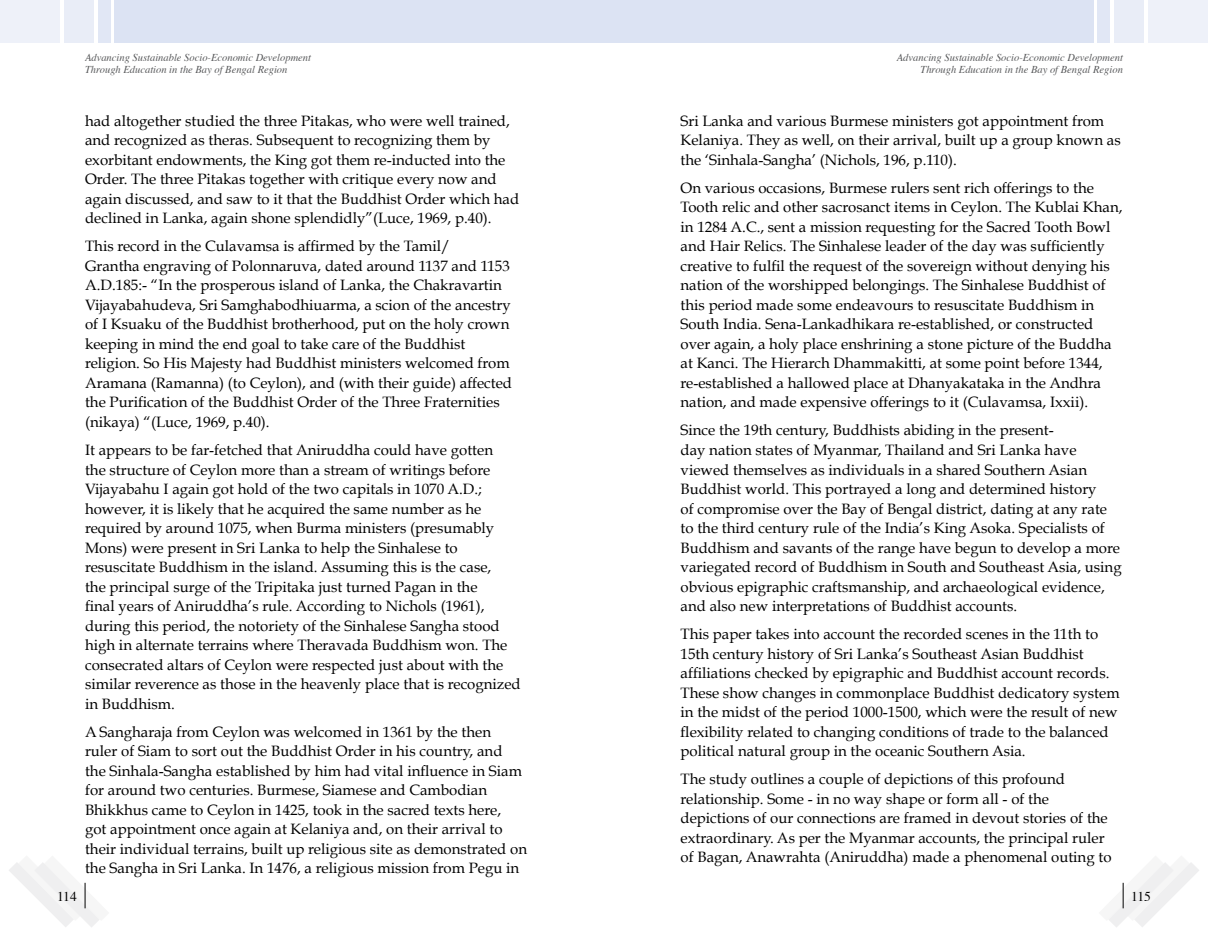
<style>
.page{position:relative;width:1208px;height:936px;background:#fff}
.page>*{position:absolute;margin:0;border:0;box-sizing:border-box;transform-origin:0 0}
.t1{font:15px/19.5px "Book Antiqua";color:#000}
.t2{font:13.5px "Times";letter-spacing:-.02em;color:#000}
.t3{font:italic 10.5px/12px "Times";color:#58595b;text-align:right}
</style>
<div class="page">
<div style="left:115px;top:0;width:489px;height:43px;background:#dce3f3"></div>
<div style="left:0;top:0;width:59px;height:43px;background:#eef1f9"></div>
<div style="left:64px;top:0;width:29px;height:43px;background:#e9edf7"></div>
<div style="left:98px;top:0;width:12px;height:43px;background:#e1e7f5"></div>
<div style="left:604px;top:0;width:489px;height:43px;background:#dce3f3"></div>
<div style="left:1148px;top:0;width:60px;height:43px;background:#eef1f9"></div>
<div style="left:1114px;top:0;width:30px;height:43px;background:#e9edf7"></div>
<div style="left:1097px;top:0;width:13px;height:43px;background:#e1e7f5"></div>
<svg style="left:9px;top:863px;width:90px;height:64px"></svg>
<svg style="left:1109px;top:863px;width:90px;height:64px"></svg>
<p class="t3" style="left:85px;top:51px;width:228px;text-align:left">Advancing Sustainable Socio-Economic Development<br>Through Education in the Bay of Bengal Region</p>
<p class="t2" style="left:57px;top:883px;width:21px">114</p>
<p class="t1" style="left:85px;top:111px;width:436px">had altogether studied the three Pitakas, who were well trained, and recognized as theras. Subsequent to recognizing them by exorbitant endowments, the King got them re-inducted into the Order. The three Pitakas together with critique every now and again discussed, and saw to it that the Buddhist Order which had declined in Lanka, again shone splendidly”(Luce, 1969, p.40).</p>
<p class="t1" style="left:85px;top:236px;width:428px">This record in the Culavamsa is affirmed by the Tamil/<br>Grantha engraving of Polonnaruva, dated around 1137 and 1153<br>A.D.185:- “In the prosperous island of Lanka, the Chakravartin Vijayabahudeva, Sri Samghabodhiuarma, a scion of the ancestry of I Ksuaku of the Buddhist brotherhood, put on the holy crown keeping in mind the end goal to take care of the Buddhist religion. So His Majesty had Buddhist ministers welcomed from Aramana (Ramanna) (to Ceylon), and (with their guide) affected the Purification of the Buddhist Order of the Three Fraternities (nikaya) “(Luce, 1969, p.40).</p>
<p class="t1" style="left:85px;top:440px;width:437px">It appears to be far-fetched that Aniruddha could have gotten<br>the structure of Ceylon more than a stream of writings before Vijayabahu I again got hold of the two capitals in 1070 A.D.; however, it is likely that he acquired the same number as he required by around 1075, when Burma ministers (presumably Mons) were present in Sri Lanka to help the Sinhalese to resuscitate Buddhism in the island. Assuming this is the case,<br>the principal surge of the Tripitaka just turned Pagan in the<br>final years of Aniruddha’s rule. According to Nichols (1961), during this period, the notoriety of the Sinhalese Sangha stood high in alternate terrains where Theravada Buddhism won. The consecrated altars of Ceylon were respected just about with the similar reverence as those in the heavenly place that is recognized in Buddhism.</p>
<p class="t1" style="left:85px;top:721px;width:443px">A Sangharaja from Ceylon was welcomed in 1361 by the then ruler of Siam to sort out the Buddhist Order in his country, and<br>the Sinhala-Sangha established by him had vital influence in Siam for around two centuries. Burmese, Siamese and Cambodian Bhikkhus came to Ceylon in 1425, took in the sacred texts here,<br>got appointment once again at Kelaniya and, on their arrival to their individual terrains, built up religious site as demonstrated on the Sangha in Sri Lanka. In 1476, a religious mission from Pegu in</p>
<p class="t3" style="left:897px;top:51px;width:228px">Advancing Sustainable Socio-Economic Development<br>Through Education in the Bay of Bengal Region</p>
<p class="t1" style="left:680px;top:111px;width:442px">Sri Lanka and various Burmese ministers got appointment from<br>Kelaniya. They as well, on their arrival, built up a group known as the ‘Sinhala-Sangha’ (Nichols, 196, p.110).</p>
<p class="t1" style="left:680px;top:178px;width:443px">On various occasions, Burmese rulers sent rich offerings to the Tooth relic and other sacrosanct items in Ceylon. The Kublai Khan, in 1284 A.C., sent a mission requesting for the Sacred Tooth Bowl and Hair Relics. The Sinhalese leader of the day was sufficiently creative to fulfil the request of the sovereign without denying his nation of the worshipped belongings. The Sinhalese Buddhist of this period made some endeavours to resuscitate Buddhism in South India. Sena-Lankadhikara re-established, or constructed over again, a holy place enshrining a stone picture of the Buddha at Kanci. The Hierarch Dhammakitti, at some point before 1344, re-established a hallowed place at Dhanyakataka in the Andhra nation, and made expensive offerings to it (Culavamsa, Ixxii).</p>
<p class="t1" style="left:680px;top:420px;width:443px">Since the 19th century, Buddhists abiding in the present-<br>day nation states of Myanmar, Thailand and Sri Lanka have viewed themselves as individuals in a shared Southern Asian Buddhist world. This portrayed a long and determined history<br>of compromise over the Bay of Bengal district, dating at any rate to the third century rule of the India’s King Asoka. Specialists of Buddhism and savants of the range have begun to develop a more variegated record of Buddhism in South and Southeast Asia, using obvious epigraphic craftsmanship, and archaeological evidence, and also new interpretations of Buddhist accounts.</p>
<p class="t1" style="left:680px;top:624px;width:440px">This paper takes into account the recorded scenes in the 11th to 15th century history of Sri Lanka’s Southeast Asian Buddhist affiliations checked by epigraphic and Buddhist account records.<br>These show changes in commonplace Buddhist dedicatory system in the midst of the period 1000-1500, which were the result of new flexibility related to changing conditions of trade to the balanced political natural group in the oceanic Southern Asia.</p>
<p class="t1" style="left:680px;top:769px;width:432px">The study outlines a couple of depictions of this profound relationship. Some - in no way shape or form all - of the depictions of our connections are framed in devout stories of the extraordinary. As per the Myanmar accounts, the principal ruler of Bagan, Anawrahta (Aniruddha) made a phenomenal outing to</p>
<p class="t2" style="left:1131px;top:883px;width:21px">115</p>
</div>
